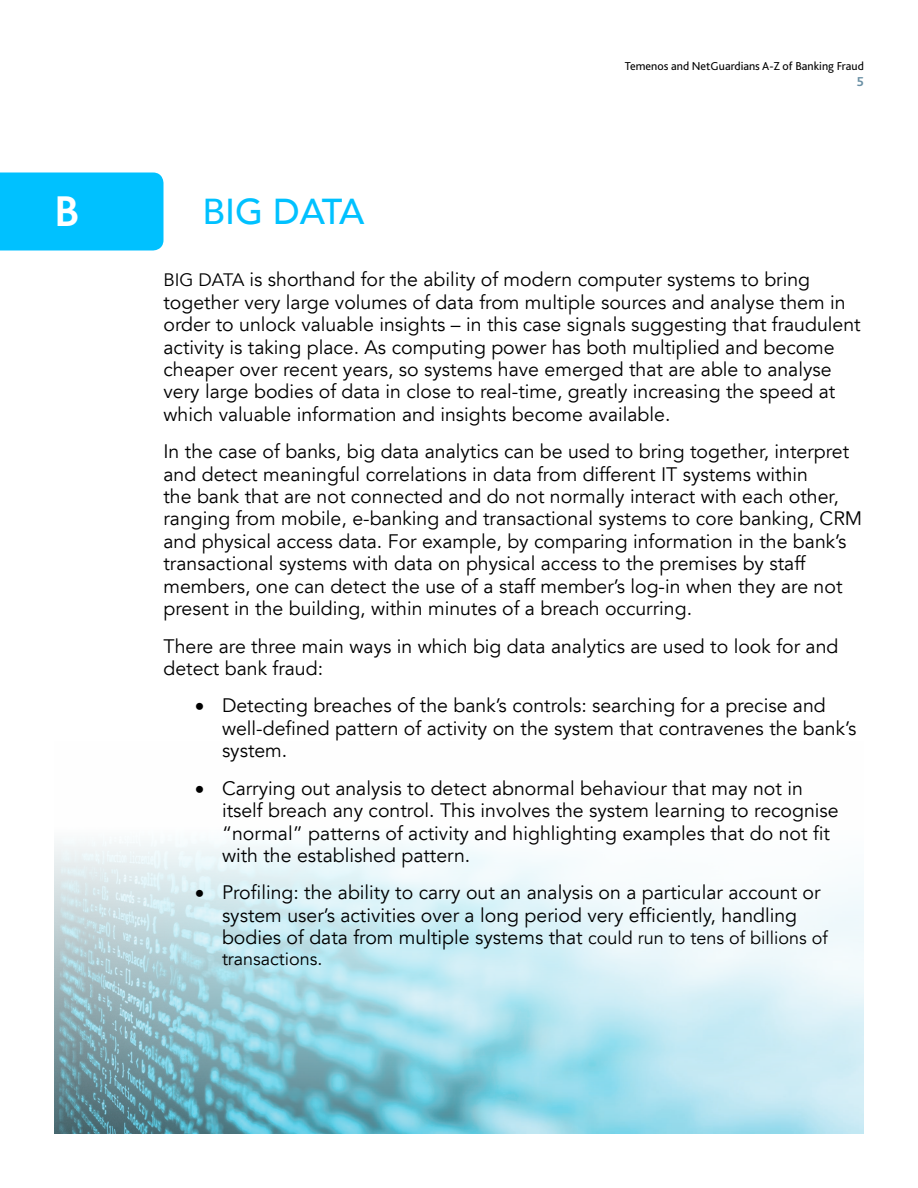
<style>
.page{position:relative;width:918px;height:1188px;background:#fff}
.page>*{position:absolute;margin:0;border:0;box-sizing:border-box;transform-origin:0 0}
.t1{font:700 45px "Bliss 2";color:#fff}
.No_Spacing{font:500 36px "Avenir LT";color:#00c1ff}
.No_Spacing-2{font:19.5px/22.4px "Avenir LT";color:#000}
.t2{font:18px "Avenir LT";color:#000}
.t3{font:700 13.5px "Bliss 2";color:#698fa4}
.t4{font:12px "Bliss 2";color:#000}
.s1{font-size:18px}
</style>
<div class="page">
<div style="left:0;top:172px;width:164px;height:78px;background:#00c1ff"></div>
<img style="left:54px;top:841px;width:810px;height:293px">
<p class="t1" style="left:54px;top:184px;width:27px">B</p>
<p class="No_Spacing" style="left:202px;top:190px;width:164px">BIG DATA</p>
<p class="t4" style="left:625px;top:59px;width:241px">Temenos and NetGuardians A-Z of Banking Fraud</p>
<p class="t3" style="left:857px;top:74px;width:9px">5</p>
<p class="No_Spacing-2" style="left:164px;top:269px;width:699px"><span class="s1">BIG DATA</span> is shorthand for the ability of modern computer systems to bring together very large volumes of data from multiple sources and analyse them in order to unlock valuable insights – in this case signals suggesting that fraudulent activity is taking place. As computing power has both multiplied and become cheaper over recent years, so systems have emerged that are able to analyse very large bodies of data in close to real-time, greatly increasing the speed at which valuable information and insights become available.</p>
<p class="No_Spacing-2" style="left:164px;top:441px;width:700px">In the case of banks, big data analytics can be used to bring together, interpret and detect meaningful correlations in data from different IT systems within<br>the bank that are not connected and do not normally interact with each other, ranging from mobile, e-banking and transactional systems to core banking, CRM and physical access data. For example, by comparing information in the bank’s transactional systems with data on physical access to the premises by staff members, one can detect the use of a staff member’s log-in when they are not present in the building, within minutes of a breach occurring.</p>
<p class="No_Spacing-2" style="left:164px;top:635px;width:676px">There are three main ways in which big data analytics are used to look for and detect bank fraud:</p>
<p class="No_Spacing-2" style="left:222px;top:695px;width:636px;text-indent:-27px">• Detecting breaches of the bank’s controls: searching for a precise and well-defined pattern of activity on the system that contravenes the bank’s system.</p>
<p class="No_Spacing-2" style="left:222px;top:777px;width:618px;text-indent:-27px">• Carrying out analysis to detect abnormal behaviour that may not in itself breach any control. This involves the system learning to recognise “normal” patterns of activity and highlighting examples that do not fit with the established pattern.</p>
<p class="No_Spacing-2" style="left:222px;top:882px;width:607px;text-indent:-27px">• Profiling: the ability to carry out an analysis on a particular account or system user’s activities over a long period very efficiently, handling bodies of data from multiple systems that <span class="s1">could run to tens of billions of</span></p>
<p class="t2" style="left:222px;top:948px;width:102px">transactions.</p>
</div>
